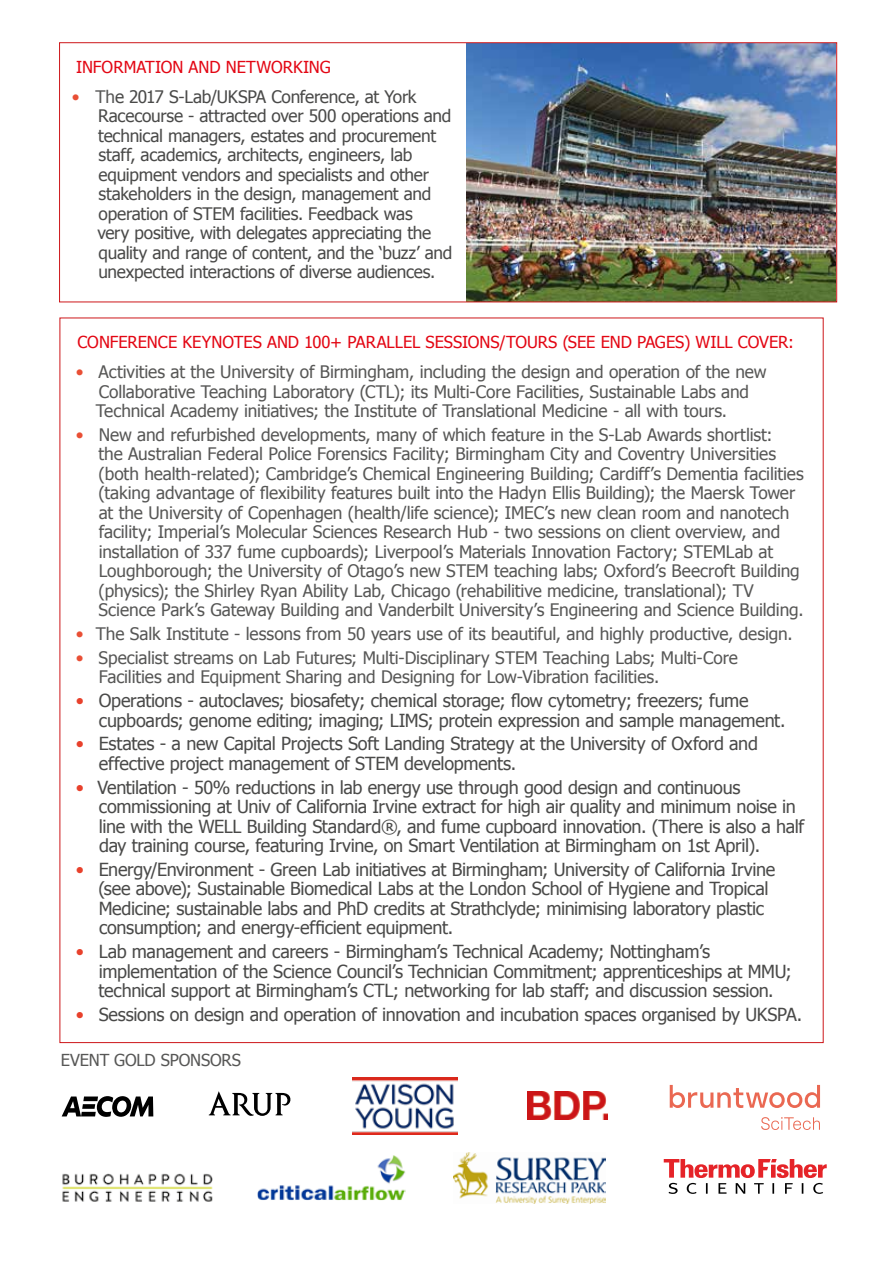
<style>
.page{position:relative;width:893px;height:1263px;background:#fff}
.page>*{position:absolute;margin:0;border:0;box-sizing:border-box;transform-origin:0 0}
.t1{font:18px/19.5px "Tahoma";letter-spacing:-.02em;color:#4a4a49}
.t2{font:17.25px/19.5px "Tahoma";letter-spacing:-.005em;color:#575756}
.t3{font:17.25px/19.5px "Tahoma";letter-spacing:-.015em;color:#4a4a49}
.t4{font:16.5px "Tahoma";color:#e30613}
.t5{font:16.5px "Tahoma";letter-spacing:-.01em;color:#575756}
.s1{color:#e94f35}
.s2{color:#575756}
.s3{color:#e8412c}
</style>
<div class="page">
<img style="left:467px;top:44px;width:368px;height:256px">
<div style="left:59px;top:42px;width:778px;height:260px;border:1px solid #cd171a"></div>
<svg style="left:664px;top:1159px;width:163px;height:35px"></svg>
<img style="left:528px;top:1091px;width:79px;height:28px">
<img style="left:257px;top:1155px;width:149px;height:45px">
<svg style="left:62px;top:1096px;width:91px;height:21px"></svg>
<svg style="left:209px;top:1091px;width:81px;height:25px"></svg>
<svg style="left:670px;top:1085px;width:150px;height:23px"></svg>
<svg style="left:761px;top:1117px;width:59px;height:13px"></svg>
<img style="left:62px;top:1173px;width:151px;height:29px">
<img style="left:453px;top:1152px;width:153px;height:52px">
<img style="left:352px;top:1078px;width:105px;height:56px">
<p class="t4" style="left:76px;top:56px;width:256px">INFORMATION AND NETWORKING</p>
<p class="t3" style="left:97px;top:86px;width:356px;text-indent:-26px"><span class="s1">•</span> <span class="s2">Th</span>e 2017 S-Lab/UKSPA Conference, at York Racecourse - attracted over 500 operations and technical managers, estates and procurement staff, academics, architects, engineers, lab equipment vendors and specialists and other stakeholders in the design, management and operation of STEM facilities. Feedback was<br>very positive, with delegates appreciating the quality and range of content, and the ‘buzz’ and unexpected interactions of diverse audiences.</p>
<p class="t4" style="left:77px;top:331px;width:718px">CONFERENCE KEYNOTES AND 100+ PARALLEL SESSIONS/TOURS (SEE END PAGES) WILL COVER:</p>
<p class="t2" style="left:96px;top:361px;width:672px;text-indent:-20px"><span class="s1">•</span> Activities at the University of Birmingham, including the design and operation of the new<br>Collaborative Teaching Laboratory (CTL); its Multi-Core Facilities, Sustainable Labs and<br>Technical Academy initiatives; the Institute of Translational Medicine - all with tours.</p>
<p class="t2" style="left:99px;top:424px;width:707px;text-indent:-23px"><span class="s1">•</span> New and refurbished developments, many of which feature in the S-Lab Awards shortlist:<br>the Australian Federal Police Forensics Facility; Birmingham City and Coventry Universities (both health-related); Cambridge’s Chemical Engineering Building; Cardiff’s Dementia facilities (taking advantage of flexibility features built into the Hadyn Ellis Building); the Maersk Tower at the University of Copenhagen (health/life science); IMEC’s new clean room and nanotech facility; Imperial’s Molecular Sciences Research Hub - two sessions on client overview, and installation of 337 fume cupboards); Liverpool’s Materials Innovation Factory; STEMLab at Loughborough; the University of Otago’s new STEM teaching labs; Oxford’s Beecroft Building (physics); the Shirley Ryan Ability Lab, Chicago (rehabilitive medicine, translational); TV Science Park’s Gateway Building and Vanderbilt University’s Engineering and Science Building.</p>
<p class="t2" style="left:76px;top:623px;width:718px"><span class="s1">•</span> The Salk Institute - lessons from 50 years use of its beautiful, and highly productive, design.</p>
<p class="t2" style="left:99px;top:647px;width:641px;text-indent:-23px"><span class="s1">•</span> Specialist streams on Lab Futures; Multi-Disciplinary STEM Teaching Labs; Multi-Core<br>Facilities and Equipment Sharing and Designing for Low-Vibration facilities.</p>
<p class="t1" style="left:99px;top:690px;width:688px;text-indent:-23px"><span class="s3">•</span> Operations - autoclaves; biosafety; chemical storage; flow cytometry; freezers; fume cupboards; genome editing; imaging; LIMS; protein expression and sample management.</p>
<p class="t1" style="left:99px;top:733px;width:660px;text-indent:-23px"><span class="s3">•</span> Estates - a new Capital Projects Soft Landing Strategy at the University of Oxford and effective project management of STEM developments.</p>
<p class="t1" style="left:99px;top:776px;width:707px;text-indent:-23px"><span class="s3">•</span> Ventilation - 50% reductions in lab energy use through good design and continuous commissioning at Univ of California Irvine extract for high air quality and minimum noise in line with the WELL Building Standard®, and fume cupboard innovation. (There is also a half day training course, featuring Irvine, on Smart Ventilation at Birmingham on 1st April).</p>
<p class="t1" style="left:99px;top:859px;width:678px;text-indent:-23px"><span class="s3">•</span> Energy/Environment - Green Lab initiatives at Birmingham; University of California Irvine (see above); Sustainable Biomedical Labs at the London School of Hygiene and Tropical Medicine; sustainable labs and PhD credits at Strathclyde; minimising laboratory plastic consumption; and energy-efficient equipment.</p>
<p class="t1" style="left:99px;top:941px;width:695px;text-indent:-23px"><span class="s3">•</span> Lab management and careers - Birmingham’s Technical Academy; Nottingham’s implementation of the Science Council’s Technician Commitment; apprenticeships at MMU; technical support at Birmingham’s CTL; networking for lab staff; and discussion session.</p>
<p class="t1" style="left:76px;top:1004px;width:728px"><span class="s3">•</span> Sessions on design and operation of innovation and incubation spaces organised by UKSPA.</p>
<p class="t5" style="left:61px;top:1049px;width:182px">EVENT GOLD SPONSORS</p>
</div>
